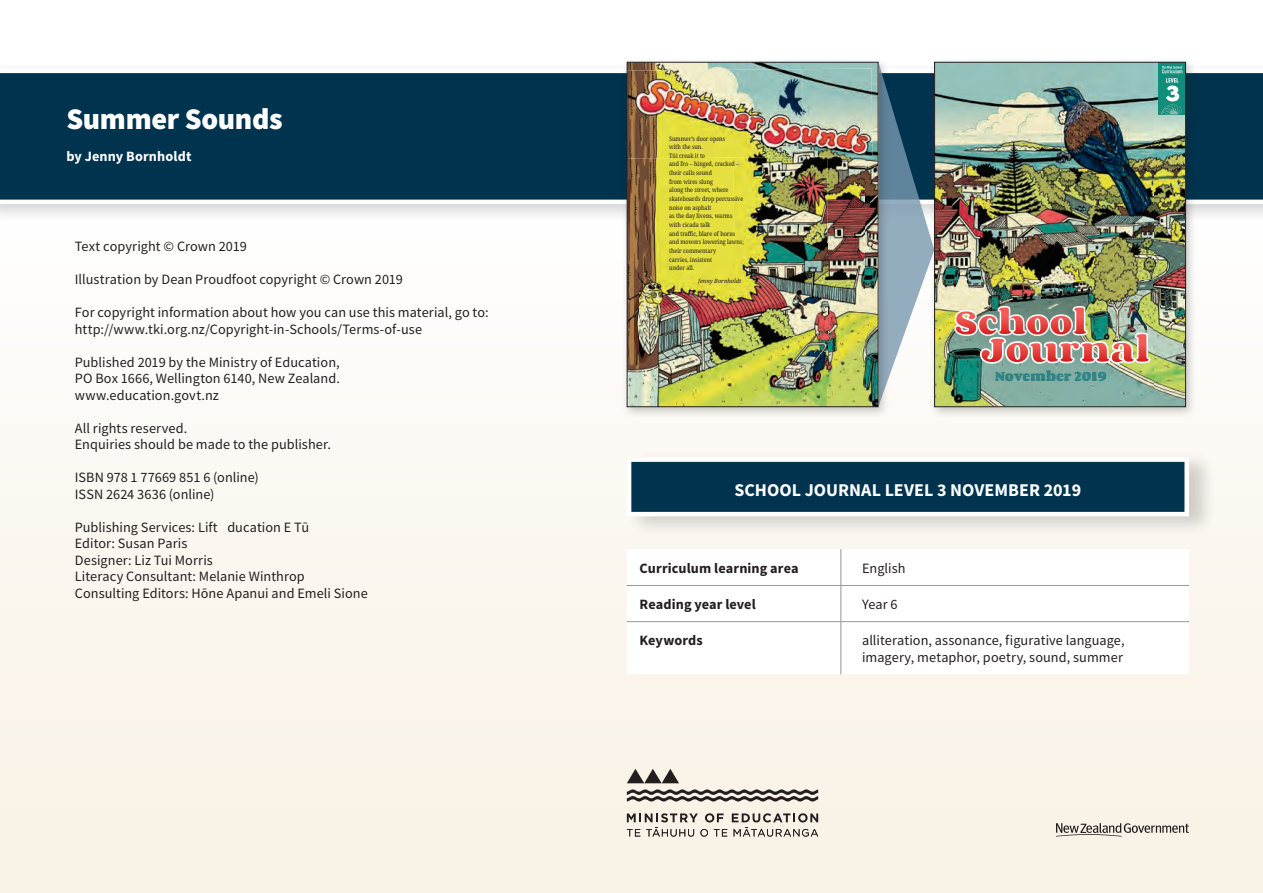
<style>
.page{position:relative;width:1263px;height:893px;background:#fff}
.page>*{position:absolute;margin:0;border:0;box-sizing:border-box;transform-origin:0 0}
.t1{font:900 30px "Source Sans Pro";letter-spacing:-.01em;color:#fff}
.t2{font:700 18px "Source Sans Pro";color:#fff}
.t3{font:14.25px/16.5px "Source Sans Pro";letter-spacing:.005em;color:#231f20}
.t4{font:700 14.25px "Source Sans Pro";letter-spacing:.005em;color:#231f20}
.t5{font:700 14.25px "Source Sans Pro";letter-spacing:.01em;color:#fff}
.t6{font:700 11.7px "Corben";letter-spacing:-.005em;color:#127275}
.t7{font:condensed 6.3px/8.7px "Noto Serif";color:#231f20}
.t8{font:italic 5.7px "Noto Serif";color:#231f20}
.s1{color:#12787e}
.s2{color:#0c7578}
.s3{color:#0d7a80}
.s4{color:#0d7a81}
.s5{color:#127375}
.s6{color:#167679}
</style>
<div class="page">
<div style="left:0;top:61px;width:1263px;height:164px;background:#231f20;opacity:.2"></div>
<svg style="left:0;top:69px;width:1263px;height:135px;background:#103f59"></svg>
<div style="left:0;top:224px;width:1263px;height:669px;background:linear-gradient(to bottom,#fefefd,#f8f1e4)"></div>
<svg style="left:627px;top:549px;width:562px;height:125px"></svg>
<hr style="left:841px;top:549px;width:1px;height:36px;background:#939598">
<hr style="left:627px;top:585px;width:214px;height:1px;background:#939598">
<hr style="left:841px;top:585px;width:348px;height:1px;background:#939598">
<hr style="left:841px;top:586px;width:1px;height:35px;background:#939598">
<hr style="left:627px;top:621px;width:214px;height:1px;background:#939598">
<hr style="left:841px;top:621px;width:348px;height:1px;background:#939598">
<hr style="left:841px;top:622px;width:1px;height:52px;background:#939598">
<div style="left:626px;top:449px;width:591px;height:88px;background:#231f20;opacity:.2"></div>
<div style="left:627px;top:457px;width:562px;height:59px;background:#00334e;border:4px solid #fff"></div>
<svg style="left:890px;top:62px;width:39px;height:344px"></svg>
<svg style="left:627px;top:813px;width:191px;height:24px;background:#c4beb6"></svg>
<svg style="left:627px;top:769px;width:52px;height:14px"></svg>
<svg style="left:627px;top:789px;width:191px;height:12px;background:#85807b"></svg>
<svg style="left:1056px;top:823px;width:133px;height:14px;background:#bfb9b1"></svg>
<div style="left:929px;top:57px;width:268px;height:361px;background:#231f20;opacity:.25"></div>
<img style="left:936px;top:64px;width:248px;height:341px">
<div style="left:1158px;top:62px;width:27px;height:52px;background:#108d7b"></div>
<svg style="left:1161px;top:66px;width:22px;height:49px"></svg>
<img style="left:995px;top:370px;width:111px;height:11px">
<img style="left:953px;top:305px;width:198px;height:60px">
<div style="left:934px;top:62px;width:252px;height:345px;border:1px solid #231f20"></div>
<div style="left:621px;top:57px;width:269px;height:361px;background:#231f20;opacity:.25"></div>
<img style="left:629px;top:64px;width:247px;height:11px">
<img style="left:629px;top:158px;width:11px;height:247px">
<img style="left:865px;top:75px;width:11px;height:330px">
<img style="left:640px;top:158px;width:225px;height:247px">
<img style="left:629px;top:69px;width:243px;height:89px">
<div style="left:627px;top:62px;width:251px;height:345px;border:1px solid #231f20"></div>
<h1 class="t1" style="left:66px;top:98px;width:218px">Summer Sounds</h1>
<p class="t5" style="left:66px;top:146px;width:127px">by Jenny Bornholdt</p>
<p class="t3" style="left:75px;top:238px;width:174px">Text copyright © Crown 2019</p>
<p class="t3" style="left:75px;top:271px;width:330px">Illustration by Dean Proudfoot copyright © Crown 2019</p>
<p class="t3" style="left:75px;top:304px;width:415px">For copyright information about how you can use this material, go to: http://www.tki.org.nz/Copyright-in-Schools/Terms-of-use</p>
<p class="t3" style="left:75px;top:354px;width:267px;text-align:justify">Published 2019 by the Ministry of Education, PO Box 1666, Wellington 6140, New Zealand. www.education.govt.nz</p>
<p class="t3" style="left:75px;top:420px;width:258px">All rights reserved.<br>Enquiries should be made to the publisher.</p>
<p class="t3" style="left:75px;top:469px;width:186px">ISBN 978 1 77669 851 6 (online)<br>ISSN 2624 3636 (online)</p>
<p class="t3" style="left:75px;top:519px;width:294px">Publishing Services: Lift ducation E Tū<br>Editor: Susan Paris<br>Designer: Liz Tui Morris<br>Literacy Consultant: Melanie Winthrop Consulting Editors: Hōne Apanui and Emeli Sione</p>
<p class="t7" style="left:669px;top:134px;width:76px">Summer’s door opens<br>with the sun.<br>Tūī creak it to<br>and fro – hinged, cracked – their calls sound<br>from wires slung<br>along the street, where skateboards drop percussive noise on asphalt<br>as the day livens, warms with cicada talk<br>and traffic, blare of horns and mowers lowering lawns; their commentary<br>carries, insistent<br>under all.</p>
<p class="t8" style="left:698px;top:277px;width:45px">Jenny Bornholdt</p>
<p class="t6" style="left:995px;top:370px;width:113px">N<span class="s1">o</span>v<span class="s2">em</span><span class="s3">b</span>e<span class="s4">r</span> <span class="s5">2</span><span class="s1">0</span><span class="s6">1</span><span class="s4">9</span></p>
<p class="t2" style="left:734px;top:478px;width:348px">SCHOOL JOURNAL LEVEL 3 NOVEMBER 2019</p>
<p class="t4" style="left:640px;top:558px;width:161px">Curriculum learning area</p>
<p class="t3" style="left:862px;top:560px;width:45px">English</p>
<p class="t4" style="left:640px;top:594px;width:118px">Reading year level</p>
<p class="t3" style="left:862px;top:596px;width:37px">Year 6</p>
<p class="t4" style="left:640px;top:631px;width:65px">Keywords</p>
<p class="t3" style="left:862px;top:632px;width:264px">alliteration, assonance, figurative language, imagery, metaphor, poetry, sound, summer</p>
</div>
